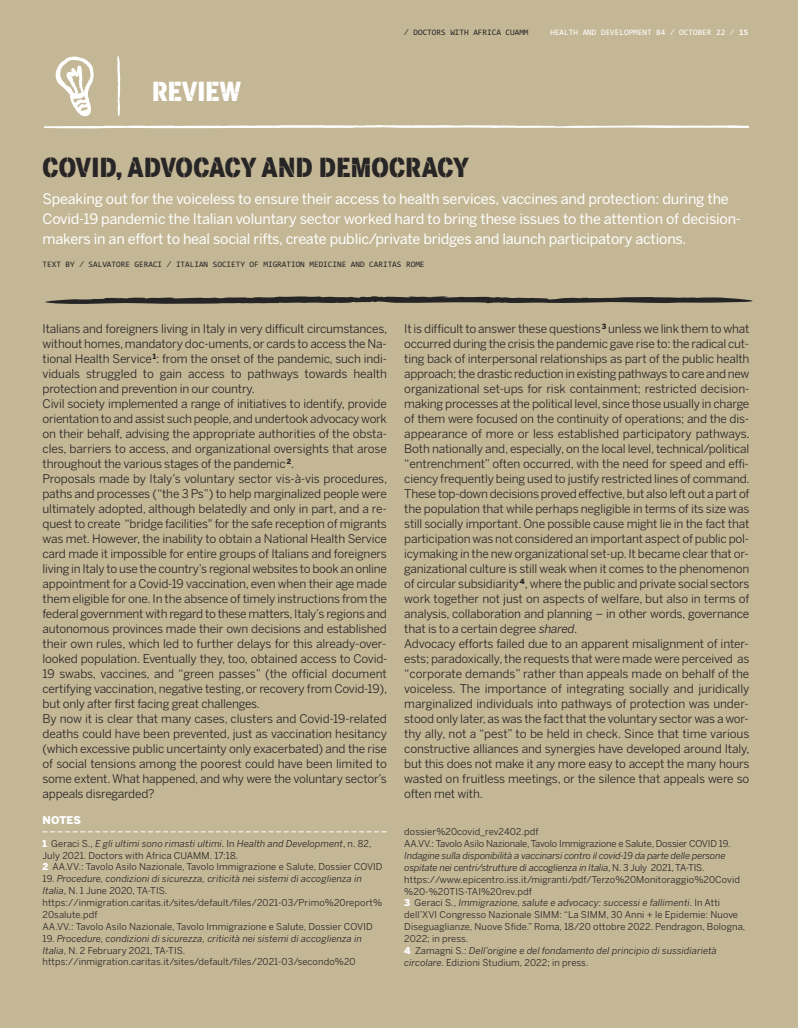
<style>
.page{position:relative;width:798px;height:1028px;background:#fff}
.page>*{position:absolute;margin:0;border:0;box-sizing:border-box;transform-origin:0 0}
.t1{font:26.25px "cuammstencil stencil";letter-spacing:.01em;color:#272526}
.t2{font:26.25px "cuammstencil stencil";color:#fff}
.t3{font:14.38px/20px "Benton Sans";letter-spacing:-.015em;color:#fff}
.t4{font:11.88px/15px "Benton Sans";letter-spacing:-.02em;color:#272526;text-align:justify}
.t5{font:900 10.62px "Benton Sans";letter-spacing:.005em;color:#fff}
.t6{font:9.38px/11.9px "Benton Sans";letter-spacing:.01em;color:#272526}
.t7{font:italic 9.38px/11.9px "Benton Sans";color:#272526}
.t8{font:8.38px "Consolas";color:#272526}
.t9{font:8.38px "Consolas";color:#fff}
.s1{font-weight:700}
.s2{font-weight:900;color:#fff}
.s3{font-style:italic}
.s4{font-style:normal}
.s5{font-weight:900;font-style:normal;color:#fff}
</style>
<div class="page">
<div style="left:0;top:0;width:797px;height:1028px;background:#c4b795"></div>
<svg style="left:44px;top:56px;width:703px;height:72px"></svg>
<svg style="left:45px;top:296px;width:707px;height:8px"></svg>
<svg style="left:43px;top:831px;width:343px;height:1px"></svg>
<p class="t2" style="left:152px;top:80px;width:91px">REVIEW</p>
<p class="t8" style="left:404px;top:28px;width:126px">⁄ DOCTORS WITH AFRICA CUAMM</p>
<p class="t9" style="left:550px;top:28px;width:199px">HEALTH AND DEVELOPMENT 84 ⁄ OCTOBER 22 ⁄ <span class="s1">15</span></p>
<p class="t1" style="left:42px;top:156px;width:428px">COVID, ADVOCACY AND DEMOCRACY</p>
<p class="t3" style="left:43px;top:190px;width:699px">Speaking out for the voiceless to ensure their access to health services, vaccines and protection: during the<br>Covid-19 pandemic the Italian voluntary sector worked hard to bring these issues to the attention of decision&shy;makers in an effort to heal social rifts, create public/private bridges and launch participatory actions.</p>
<p class="t8" style="left:43px;top:259px;width:383px">TEXT BY ⁄ SALVATORE GERACI ⁄ ITALIAN SOCIETY OF MIGRATION MEDICINE AND CARITAS ROME</p>
<p class="t4" style="left:43px;top:322px;width:346px">Italians and foreigners living in Italy in very difficult circumstances, without homes, mandatory doc-uments, or cards to access the Na&shy;tional Health Service <sup>1</sup>: from the onset of the pandemic, such indi&shy;viduals struggled to gain access to pathways towards health protection and prevention in our country.</p>
<p class="t4" style="left:43px;top:397px;width:346px">Civil society implemented a range of initiatives to identify, provide orientation to and assist such people, and undertook advocacy work on their behalf, advising the appropriate authorities of the obsta&shy;cles, barriers to access, and organizational oversights that arose throughout the various stages of the pandemic<sup>2</sup>.</p>
<p class="t4" style="left:43px;top:472px;width:346px">Proposals made by Italy’s voluntary sector vis-à-vis procedures, paths and processes (“the 3 Ps”) to help marginalized people were ultimately adopted, although belatedly and only in part, and a re&shy;quest to create “bridge facilities" for the safe reception of migrants was met. However, the inability to obtain a National Health Service card made it impossible for entire groups of Italians and foreigners living in Italy to use the country’s regional websites to book an online appointment for a Covid-19 vaccination, even when their age made them eligible for one. In the absence of timely instructions from the federal government with regard to these matters, Italy’s regions and autonomous provinces made their own decisions and established their own rules, which led to further delays for this already-over&shy;looked population. Eventually they, too, obtained access to Covid-19 swabs, vaccines, and “green passes” (the official document certifying vaccination, negative testing, or recovery from Covid-19), but only after first facing great challenges.</p>
<p class="t4" style="left:43px;top:712px;width:346px">By now it is clear that many cases, clusters and Covid-19-related deaths could have been prevented, just as vaccination hesitancy (which excessive public uncertainty only exacerbated) and the rise of social tensions among the poorest could have been limited to some extent. What happened, and why were the voluntary sector’s appeals disregarded?</p>
<p class="t5" style="left:43px;top:816px;width:40px">NOTES</p>
<p class="t6" style="left:43px;top:838px;width:330px"><span class="s2">1</span> Geraci S., <span class="s3">E gli ultimi sono rimasti ultimi</span>. In <span class="s3">Health and Development</span>, n. 82,<br>July 2021. Doctors with Africa CUAMM. 17:18.</p>
<p class="t6" style="left:43px;top:862px;width:341px"><span class="s2">2</span> AA.VV.: Tavolo Asilo Nazionale, Tavolo Immigrazione e Salute, Dossier COVID</p>
<p class="t7" style="left:43px;top:873px;width:320px"><span class="s4">19.</span> Procedure, condizioni di sicurezza, criticità nei sistemi di accoglienza in<br>Italia<span class="s4">, N. 1 June 2020, TA-TIS.</span></p>
<p class="t6" style="left:43px;top:897px;width:341px">https://inmigration.caritas.it/sites/default/files/2021-03/Primo%20report%<br>20salute.pdf</p>
<p class="t6" style="left:43px;top:921px;width:331px">AA.VV.: Tavolo Asilo Nazionale, Tavolo Immigrazione e Salute, Dossier COVID</p>
<p class="t7" style="left:43px;top:933px;width:320px"><span class="s4">19.</span> Procedure, condizioni di sicurezza, criticità nei sistemi di accoglienza in<br>Italia<span class="s4">, N. 2 February 2021, TA-TIS.</span></p>
<p class="t6" style="left:43px;top:957px;width:314px">https://inmigration.caritas.it/sites/default/files/2021-03/secondo%20</p>
<p class="t4" style="left:404px;top:322px;width:347px">It is difficult to answer these questions<sup>3</sup> unless we link them to what occurred during the crisis the pandemic gave rise to: the radical cut&shy;ting back of interpersonal relationships as part of the public health approach; the drastic reduction in existing pathways to care and new organizational set-ups for risk containment; restricted decision&shy;making processes at the political level, since those usually in charge of them were focused on the continuity of operations; and the dis&shy;appearance of more or less established participatory pathways.<br>Both nationally and, especially, on the local level, technical/political “entrenchment” often occurred, with the need for speed and effi&shy;ciency frequently being used to justify restricted lines of command.<br>These top-down decisions proved effective, but also left out a part of the population that while perhaps negligible in terms of its size was still socially important. One possible cause might lie in the fact that participation was not considered an important aspect of public pol&shy;icymaking in the new organizational set-up. It became clear that or&shy;ganizational culture is still weak when it comes to the phenomenon of circular subsidiarity<sup>4</sup>, where the public and private social sectors work together not just on aspects of welfare, but also in terms of analysis, collaboration and planning – in other words, governance that is to a certain degree <span class="s3">shared</span>.</p>
<p class="t4" style="left:404px;top:637px;width:347px">Advocacy efforts failed due to an apparent misalignment of inter&shy;ests; paradoxically, the requests that were made were perceived as “corporate demands” rather than appeals made on behalf of the voiceless. The importance of integrating socially and juridically marginalized individuals into pathways of protection was under&shy;stood only later, as was the fact that the voluntary sector was a wor&shy;thy ally, not a “pest” to be held in check. Since that time various constructive alliances and synergies have developed around Italy, but this does not make it any more easy to accept the many hours wasted on fruitless meetings, or the silence that appeals were so often met with.</p>
<p class="t6" style="left:404px;top:826px;width:136px">dossier%20covid_rev2402.pdf</p>
<p class="t7" style="left:404px;top:838px;width:327px"><span class="s4">AA.VV.: Tavolo Asilo Nazionale, Tavolo Immigrazione e Salute, Dossier COVID 19.<br></span>Indagine sulla disponibilità a vaccinarsi contro il covid-19 da parte delle persone ospitate nei centri/strutture di accoglienza in Italia<span class="s4">, N. 3 July 2021, TA-TIS.</span></p>
<p class="t6" style="left:404px;top:874px;width:337px">https://www.epicentro.iss.it/migranti/pdf/Terzo%20Monitoraggio%20Covid %20-%20TIS-TAI%20rev.pdf</p>
<p class="t6" style="left:404px;top:898px;width:342px"><span class="s2">3</span> Geraci S., <span class="s3">Immigrazione, salute e advocacy: successi e fallimenti</span>. In Atti dell’XVI Congresso Nazionale SIMM: “La SIMM, 30 Anni + le Epidemie: Nuove Diseguaglianze, Nuove Sfide.” Roma, 18/20 ottobre 2022. Pendragon, Bologna, 2022; in press.</p>
<p class="t7" style="left:404px;top:945px;width:314px"><span class="s5">4</span> <span class="s4">Zamagni S.:</span> Dell’origine e del fondamento del principio di sussidiarietà circolare<span class="s4">. Edizioni Studium, 2022; in press.</span></p>
</div>
